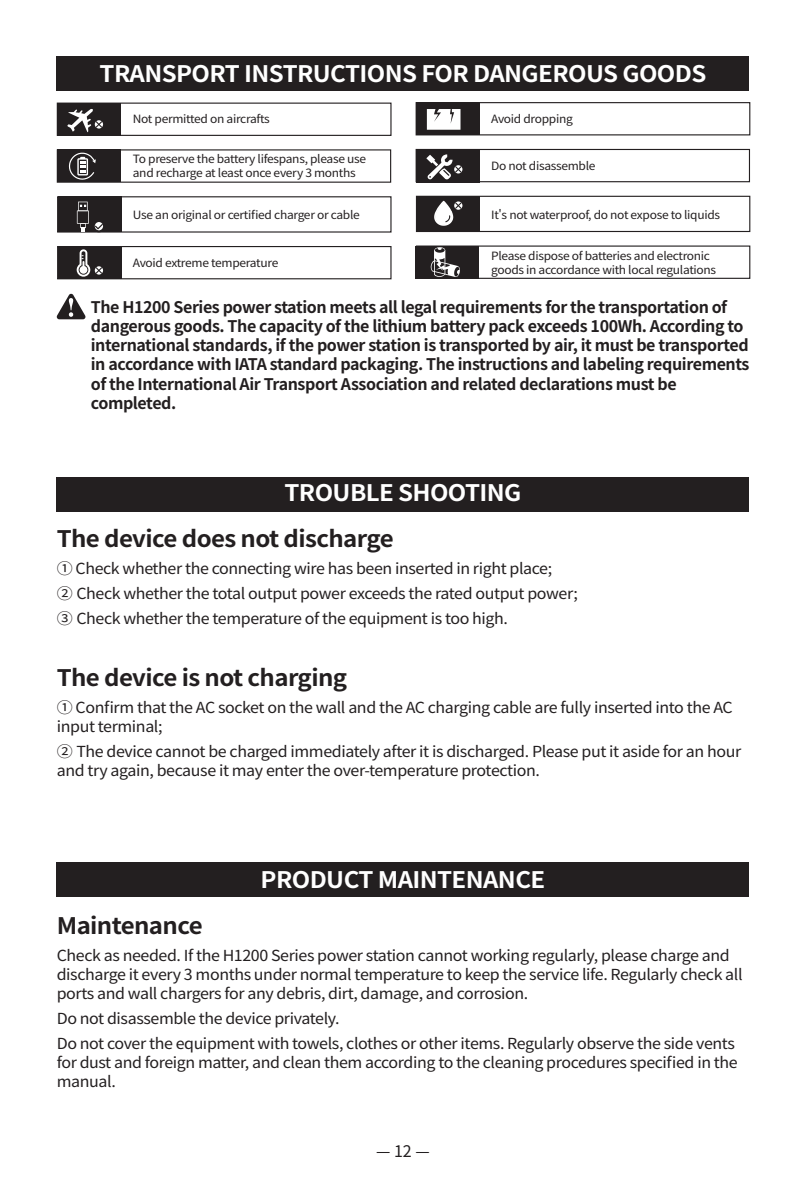
<style>
.page{position:relative;width:806px;height:1191px;background:#fff}
.page>*{position:absolute;margin:0;border:0;box-sizing:border-box;transform-origin:0 0}
.t1{font:700 22.8px "Source Han Sans CN";letter-spacing:-.025em;color:#fff;scale:1.05 1}
.t2{font:700 22.8px "Source Han Sans CN";letter-spacing:-.025em;color:#231f20;scale:1.05 1}
.t3{font:700 16px/19.2px "Source Han Sans CN";letter-spacing:-.025em;color:#231f20}
.t4{font:16px "Source Han Sans CN";color:#231f20}
.t5{font:15.2px/19.2px "Source Han Sans CN";letter-spacing:-.025em;color:#231f20;scale:1.05 1}
.t6{font:11.4px/14px "Source Han Sans CN";letter-spacing:-.025em;color:#231f20;scale:1.05 1}
</style>
<div class="page">
<svg style="left:56px;top:293px;width:30px;height:26px"></svg>
<div style="left:57px;top:57px;width:691px;height:34px;background:#231f20"></div>
<div style="left:57px;top:477px;width:691px;height:34px;background:#231f20"></div>
<div style="left:57px;top:862px;width:691px;height:34px;background:#231f20"></div>
<svg style="left:56px;top:102px;width:336px;height:178px"></svg>
<div style="left:58px;top:246px;width:63px;height:33px;background:#231f20"></div>
<div style="left:93px;top:118px;width:12px;height:13px;border:2px solid #231f20;border-radius:50%"></div>
<svg style="left:67px;top:151px;width:29px;height:31px"></svg>
<svg style="left:77px;top:202px;width:12px;height:30px"></svg>
<div style="left:93px;top:220px;width:12px;height:12px;border:2px solid #231f20;border-radius:50%"></div>
<div style="left:93px;top:264px;width:12px;height:13px;border:2px solid #231f20;border-radius:50%"></div>
<svg style="left:77px;top:249px;width:13px;height:28px"></svg>
<svg style="left:415px;top:102px;width:335px;height:177px"></svg>
<svg style="left:67px;top:108px;width:35px;height:25px"></svg>
<svg style="left:95px;top:224px;width:8px;height:5px"></svg>
<svg style="left:96px;top:267px;width:6px;height:7px"></svg>
<svg style="left:426px;top:154px;width:35px;height:26px"></svg>
<svg style="left:434px;top:201px;width:27px;height:25px"></svg>
<h1 class="t1" style="left:100px;top:61px;width:579px">TRANSPORT INSTRUCTIONS FOR DANGEROUS GOODS</h1>
<p class="t6" style="left:133px;top:112px;width:132px">Not permitted on aircrafts</p>
<p class="t6" style="left:491px;top:112px;width:79px">Avoid dropping</p>
<p class="t6" style="left:133px;top:152px;width:223px">To preserve the battery lifespans, please use and recharge at least once every 3 months</p>
<p class="t6" style="left:491px;top:159px;width:101px">Do not disassemble</p>
<p class="t6" style="left:133px;top:208px;width:218px">Use an original or certified charger or cable</p>
<p class="t6" style="left:491px;top:208px;width:219px">It's not waterproof, do not expose to liquids</p>
<p class="t6" style="left:133px;top:256px;width:140px">Avoid extreme temperature</p>
<p class="t6" style="left:491px;top:249px;width:216px">Please dispose of batteries and electronic goods in accordance with local regulations</p>
<p class="t3" style="left:91px;top:298px;width:659px">The H1200 Series power station meets all legal requirements for the transportation of dangerous goods. The capacity of the lithium battery pack exceeds 100Wh. According to international standards, if the power station is transported by air, it must be transported in accordance with IATA standard packaging. The instructions and labeling requirements of the International Air Transport Association and related declarations must be completed.</p>
<h1 class="t1" style="left:284px;top:480px;width:227px">TROUBLE SHOOTING</h1>
<h1 class="t2" style="left:57px;top:526px;width:322px">The device does not discharge</h1>
<p class="t5" style="left:57px;top:556px;width:497px;line-height:24.8px">① Check whether the connecting wire has been inserted in right place;<br>② Check whether the total output power exceeds the rated output power;<br>③ Check whether the temperature of the equipment is too high.</p>
<h1 class="t2" style="left:57px;top:665px;width:278px">The device is not charging</h1>
<p class="t5" style="left:57px;top:698px;width:645px">① Confirm that the AC socket on the wall and the AC charging cable are fully inserted into the AC input terminal;</p>
<p class="t5" style="left:57px;top:742px;width:653px">② The device cannot be charged immediately after it is discharged. Please put it aside for an hour and try again, because it may enter the over-temperature protection.</p>
<h1 class="t1" style="left:260px;top:867px;width:272px">PRODUCT MAINTENANCE</h1>
<h1 class="t2" style="left:57px;top:913px;width:140px">Maintenance</h1>
<p class="t5" style="left:57px;top:946px;width:654px">Check as needed. If the H1200 Series power station cannot working regularly, please charge and discharge it every 3 months under normal temperature to keep the service life. Regularly check all ports and wall chargers for any debris, dirt, damage, and corrosion.</p>
<p class="t5" style="left:57px;top:1006px;width:647px;line-height:24.8px">Do not disassemble the device privately.<br>Do not cover the equipment with towels, clothes or other items. Regularly observe the side vents</p>
<p class="t5" style="left:57px;top:1053px;width:649px">for dust and foreign matter, and clean them according to the cleaning procedures specified in the manual.</p>
<p class="t4" style="left:376px;top:1142px;width:55px">— 12 —</p>
</div>
